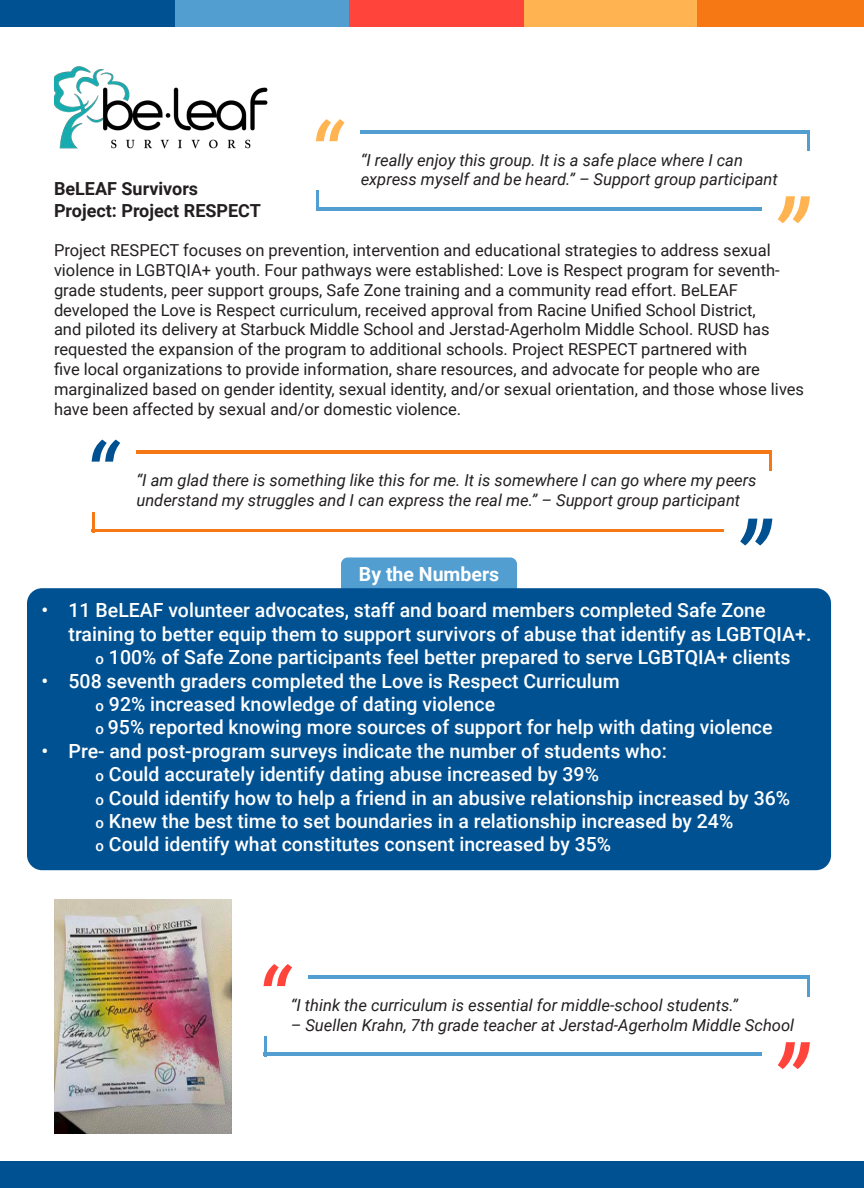
<style>
.page{position:relative;width:864px;height:1188px;background:#fff}
.page>*{position:absolute;margin:0;border:0;box-sizing:border-box;transform-origin:0 0}
.t1{font:500 19.5px/23.4px "Roboto";color:#fff}
.t2{font:700 19.5px "Roboto";color:#fff}
.t3{font:700 18px "Roboto";color:#231f20}
.t4{font:16.5px/19.8px "Roboto";color:#231f20}
.t5{font:italic 16.5px/19.8px "Roboto";color:#231f20}
.s1{font-size:15px}
</style>
<div class="page">
<div style="left:341px;top:557px;width:176px;height:37px;background:#539ed0;border-radius:7px"></div>
<div style="left:27px;top:588px;width:804px;height:282px;background:#005191;border-radius:15px"></div>
<img style="left:54px;top:66px;width:214px;height:83px">
<hr style="left:807px;top:130px;width:3px;height:20px;background:#539ed0">
<svg style="left:316px;top:119px;width:29px;height:22px"></svg>
<hr style="left:361px;top:130px;width:449px;height:3px;background:#539ed0">
<svg style="left:778px;top:196px;width:32px;height:27px"></svg>
<hr style="left:316px;top:190px;width:3px;height:20px;background:#539ed0">
<hr style="left:316px;top:207px;width:446px;height:3px;background:#539ed0">
<svg style="left:92px;top:440px;width:28px;height:22px"></svg>
<hr style="left:136px;top:451px;width:636px;height:3px;background:#f57814">
<hr style="left:769px;top:451px;width:3px;height:20px;background:#f57814">
<hr style="left:92px;top:512px;width:3px;height:20px;background:#f57814">
<svg style="left:740px;top:519px;width:32px;height:27px"></svg>
<hr style="left:92px;top:529px;width:632px;height:3px;background:#f57814">
<hr style="left:807px;top:976px;width:3px;height:20px;background:#539ed0">
<svg style="left:264px;top:964px;width:28px;height:22px"></svg>
<hr style="left:308px;top:975px;width:502px;height:3px;background:#539ed0">
<svg style="left:778px;top:1042px;width:32px;height:27px"></svg>
<hr style="left:264px;top:1036px;width:3px;height:20px;background:#539ed0">
<hr style="left:264px;top:1053px;width:498px;height:3px;background:#539ed0">
<img style="left:54px;top:900px;width:177px;height:234px">
<div style="left:0;top:1161px;width:864px;height:27px;background:#005191"></div>
<div style="left:0;top:0;width:175px;height:27px;background:#005191"></div>
<div style="left:175px;top:0;width:174px;height:27px;background:#539ed0"></div>
<div style="left:349px;top:0;width:175px;height:27px;background:#ff443b"></div>
<div style="left:524px;top:0;width:175px;height:27px;background:#ffb351"></div>
<div style="left:697px;top:0;width:167px;height:27px;background:#f57814"></div>
<p class="t3" style="left:54px;top:176px;width:146px">BeLEAF Survivors</p>
<p class="t3" style="left:54px;top:198px;width:208px">Project: Project RESPECT</p>
<p class="t5" style="left:361px;top:149px;width:419px">“I really enjoy this group. It is a safe place where I can express myself and be heard.” – Support group participant</p>
<p class="t4" style="left:54px;top:240px;width:752px">Project RESPECT focuses on prevention, intervention and educational strategies to address sexual violence in LGBTQIA+ youth. Four pathways were established: Love is Respect program for seventh&shy;grade students, peer support groups, Safe Zone training and a community read effort. BeLEAF developed the Love is Respect curriculum, received approval from Racine Unified School District,<br>and piloted its delivery at Starbuck Middle School and Jerstad-Agerholm Middle School. RUSD has requested the expansion of the program to additional schools. Project RESPECT partnered with<br>five local organizations to provide information, share resources, and advocate for people who are marginalized based on gender identity, sexual identity, and/or sexual orientation, and those whose lives have been affected by sexual and/or domestic violence.</p>
<p class="t5" style="left:136px;top:470px;width:622px">“I am glad there is something like this for me. It is somewhere I can go where my peers understand my struggles and I can express the real me.” – Support group participant</p>
<p class="t2" style="left:359px;top:561px;width:142px">By the Numbers</p>
<p class="t1" style="left:69px;top:598px;width:744px;text-indent:-27px">• 11 BeLEAF volunteer advocates, staff and board members completed Safe Zone training to better equip them to support survivors of abuse that identify as LGBTQIA+.</p>
<p class="t1" style="left:96px;top:645px;width:697px"><span class="s1">o</span> 100% of Safe Zone participants feel better prepared to serve LGBTQIA+ clients</p>
<p class="t1" style="left:42px;top:668px;width:580px">• 508 seventh graders completed the Love is Respect Curriculum</p>
<p class="t1" style="left:96px;top:692px;width:401px"><span class="s1">o</span> 92% increased knowledge of dating violence</p>
<p class="t1" style="left:96px;top:715px;width:679px"><span class="s1">o</span> 95% reported knowing more sources of support for help with dating violence</p>
<p class="t1" style="left:42px;top:738px;width:627px">• Pre- and post-program surveys indicate the number of students who:</p>
<p class="t1" style="left:96px;top:762px;width:505px"><span class="s1">o</span> Could accurately identify dating abuse increased by 39%</p>
<p class="t1" style="left:96px;top:785px;width:696px"><span class="s1">o</span> Could identify how to help a friend in an abusive relationship increased by 36%</p>
<p class="t1" style="left:96px;top:809px;width:639px"><span class="s1">o</span> Knew the best time to set boundaries in a relationship increased by 24%</p>
<p class="t1" style="left:96px;top:832px;width:517px"><span class="s1">o</span> Could identify what constitutes consent increased by 35%</p>
<p class="t5" style="left:291px;top:995px;width:449px">“I think the curriculum is essential for middle-school students.”</p>
<p class="t5" style="left:291px;top:1015px;width:505px">– Suellen Krahn, 7th grade teacher at Jerstad-Agerholm Middle School</p>
</div>
